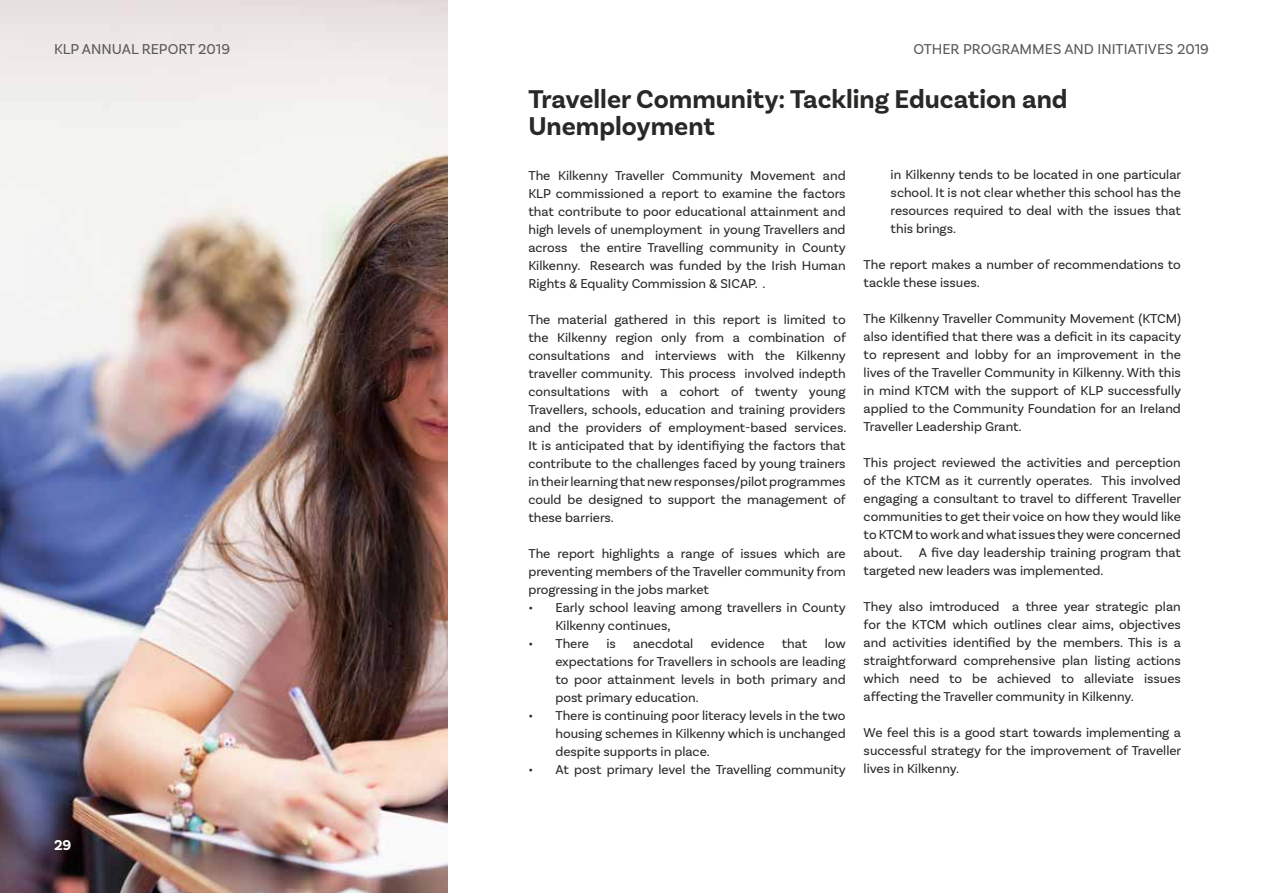
<style>
.page{position:relative;width:1263px;height:893px;background:#fff}
.page>*{position:absolute;margin:0;border:0;box-sizing:border-box;transform-origin:0 0}
.t1{font:700 27px/27px "Basic Sans";color:#282827}
.t2{font:15px "Basic Sans";color:#5a5a59}
.t3{font:700 15px "Basic Sans";color:#fff}
.t4{font:13.5px/18px "Basic Sans";color:#282827;text-align:justify}
</style>
<div class="page">
<img style="left:0;top:0;width:448px;height:893px">
<p class="t2" style="left:54px;top:40px;width:178px">KLP ANNUAL REPORT 2019</p>
<p class="t2" style="left:913px;top:40px;width:297px">OTHER PROGRAMMES AND INITIATIVES 2019</p>
<h1 class="t1" style="left:528px;top:86px;width:541px">Traveller Community: Tackling Education and<br>Unemployment</h1>
<p class="t3" style="left:54px;top:836px;width:19px">29</p>
<p class="t4" style="left:528px;top:166px;width:319px">The Kilkenny Traveller Community Movement and KLP commissioned a report to examine the factors that contribute to poor educational attainment and high levels of unemployment in young Travellers and across the entire Travelling community in County Kilkenny. Research was funded by the Irish Human Rights &amp; Equality Commission &amp; SICAP. .</p>
<p class="t4" style="left:528px;top:310px;width:319px">The material gathered in this report is limited to the Kilkenny region only from a combination of consultations and interviews with the Kilkenny traveller community. This process involved indepth consultations with a cohort of twenty young Travellers, schools, education and training providers and the providers of employment-based services.<br>It is anticipated that by identifiying the factors that contribute to the challenges faced by young trainers in their learning that new responses/pilot programmes could be designed to support the management of these barriers.</p>
<p class="t4" style="left:528px;top:544px;width:319px">The report highlights a range of issues which are preventing members of the Traveller community from progressing in the jobs market</p>
<p class="t4" style="left:555px;top:598px;width:292px;text-indent:-27px">• Early school leaving among travellers in County<br>Kilkenny continues,</p>
<p class="t4" style="left:528px;top:634px;width:62px">• There</p>
<p class="t4" style="left:606px;top:634px;width:11px">is</p>
<p class="t4" style="left:633px;top:634px;width:62px">anecdotal</p>
<p class="t4" style="left:711px;top:634px;width:56px">evidence</p>
<p class="t4" style="left:782px;top:634px;width:27px">that</p>
<p class="t4" style="left:555px;top:634px;width:292px;text-indent:269px">low expectations for Travellers in schools are leading to poor attainment levels in both primary and post primary education.</p>
<p class="t4" style="left:555px;top:706px;width:292px;text-indent:-27px">• There is continuing poor literacy levels in the two housing schemes in Kilkenny which is unchanged despite supports in place.</p>
<p class="t4" style="left:528px;top:760px;width:319px">• At post primary level the Travelling community</p>
<p class="t4" style="left:891px;top:166px;width:292px">in Kilkenny tends to be located in one particular school. It is not clear whether this school has the resources required to deal with the issues that this brings.</p>
<p class="t4" style="left:864px;top:256px;width:319px">The report makes a number of recommendations to tackle these issues.</p>
<p class="t4" style="left:864px;top:310px;width:319px">The Kilkenny Traveller Community Movement (KTCM) also identified that there was a deficit in its capacity to represent and lobby for an improvement in the lives of the Traveller Community in Kilkenny. With this in mind KTCM with the support of KLP successfully applied to the Community Foundation for an Ireland Traveller Leadership Grant.</p>
<p class="t4" style="left:864px;top:454px;width:319px">This project reviewed the activities and perception of the KTCM as it currently operates. This involved engaging a consultant to travel to different Traveller communities to get their voice on how they would like to KTCM to work and what issues they were concerned about. A five day leadership training program that targeted new leaders was implemented.</p>
<p class="t4" style="left:864px;top:598px;width:319px">They also imtroduced a three year strategic plan for the KTCM which outlines clear aims, objectives and activities identified by the members. This is a straightforward comprehensive plan listing actions which need to be achieved to alleviate issues affecting the Traveller community in Kilkenny.</p>
<p class="t4" style="left:864px;top:724px;width:319px">We feel this is a good start towards implementing a successful strategy for the improvement of Traveller lives in Kilkenny.</p>
</div>
